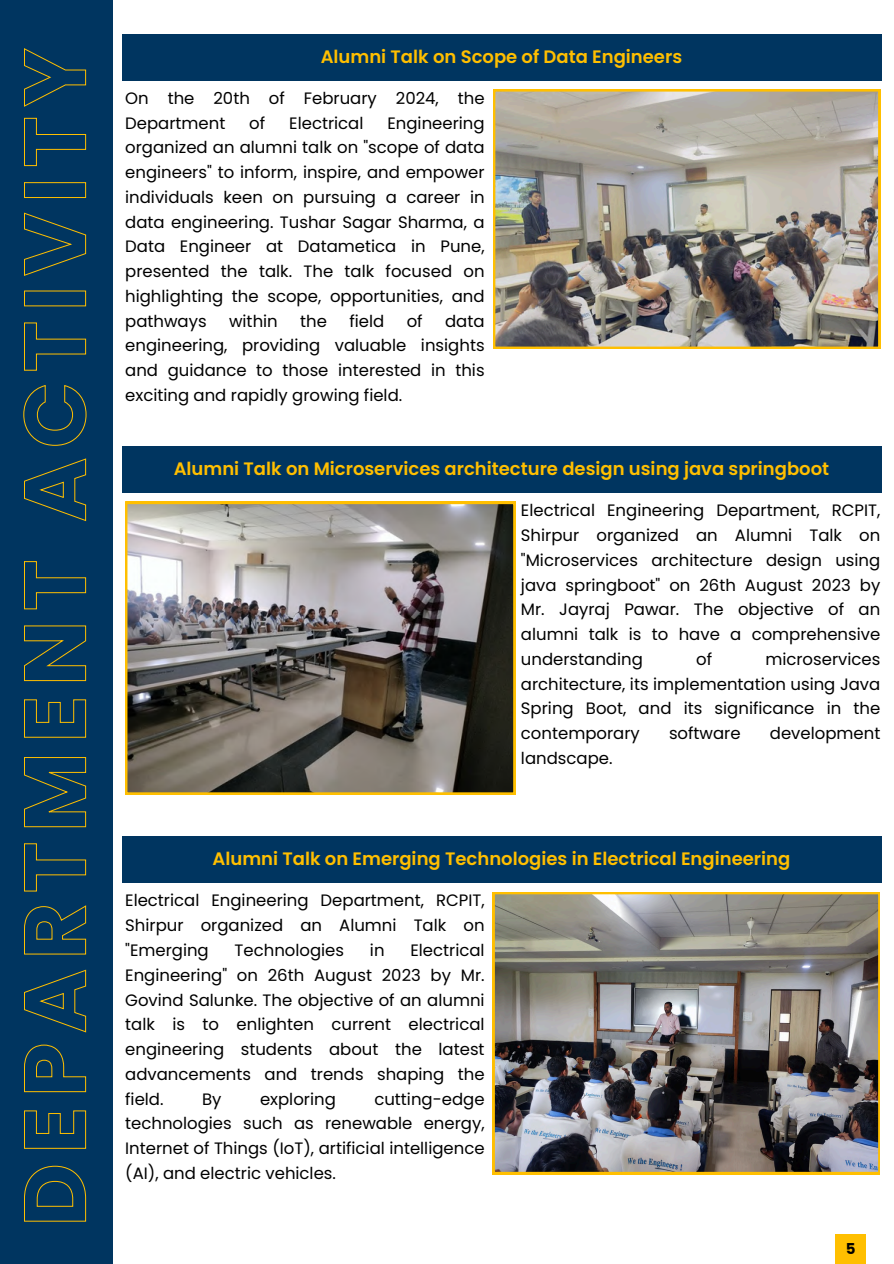
<style>
.page{position:relative;width:894px;height:1264px;background:#fff}
.page>*{position:absolute;margin:0;border:0;box-sizing:border-box;transform-origin:0 0}
.t1{font:600 18px "Poppins";color:#ffbf00}
.t2{font:16.5px/24.8px "Poppins";color:#000;text-align:justify}
.t3{font:700 15px "Poppins";color:#000}
</style>
<div class="page">
<div style="left:0;top:0;width:113px;height:1263px;background:#003560"></div>
<div style="left:121px;top:34px;width:760px;height:46px;background:#003560"></div>
<div style="left:121px;top:446px;width:760px;height:47px;background:#003560"></div>
<div style="left:121px;top:836px;width:760px;height:47px;background:#003560"></div>
<img style="left:493px;top:89px;width:387px;height:260px">
<svg style="left:23px;top:48px;width:64px;height:1173px"></svg>
<img style="left:125px;top:502px;width:390px;height:292px">
<img style="left:492px;top:892px;width:387px;height:282px">
<div style="left:835px;top:1233px;width:30px;height:30px;background:#ffbf00"></div>
<p class="t1" style="left:320px;top:44px;width:363px">Alumni Talk on Scope of Data Engineers</p>
<p class="t2" style="left:125px;top:86px;width:361px">On the 20th of February 2024, the<br>Department</p>
<p class="t2" style="left:249px;top:110px;width:17px">of</p>
<p class="t2" style="left:289px;top:110px;width:76px">Electrical</p>
<p class="t2" style="left:125px;top:110px;width:361px;text-indent:262px">Engineering organized an alumni talk on "scope of data engineers" to inform, inspire, and empower individuals keen on pursuing a career in data engineering. Tushar Sagar Sharma, a Data Engineer at Datametica in Pune, presented the talk. The talk focused on highlighting the scope, opportunities, and pathways</p>
<p class="t2" style="left:229px;top:308px;width:50px">within</p>
<p class="t2" style="left:300px;top:308px;width:28px">the</p>
<p class="t2" style="left:349px;top:308px;width:36px">field</p>
<p class="t2" style="left:406px;top:308px;width:17px">of</p>
<p class="t2" style="left:125px;top:308px;width:361px;text-indent:320px">data engineering, providing valuable insights and guidance to those interested in this exciting and rapidly growing field.</p>
<h2 class="t1" style="left:174px;top:456px;width:657px">Alumni Talk on Microservices architecture design using java springboot</h2>
<p class="t2" style="left:521px;top:498px;width:361px">Electrical Engineering Department, RCPIT, Shirpur organized an Alumni Talk on "Microservices architecture design using java springboot" on 26th August 2023 by Mr. Jayraj Pawar. The objective of an alumni talk is to have a comprehensive understanding</p>
<p class="t2" style="left:696px;top:646px;width:17px">of</p>
<p class="t2" style="left:521px;top:646px;width:361px;text-indent:244px">microservices architecture, its implementation using Java Spring Boot, and its significance in the contemporary</p>
<p class="t2" style="left:668px;top:721px;width:73px">software</p>
<p class="t2" style="left:769px;top:721px;width:112px">development</p>
<p class="t2" style="left:521px;top:745px;width:93px">landscape.</p>
<p class="t1" style="left:212px;top:846px;width:579px">Alumni Talk on Emerging Technologies in Electrical Engineering</p>
<h2 class="t2" style="left:125px;top:888px;width:361px">Electrical Engineering Department, RCPIT, Shirpur organized an Alumni Talk on "Emerging</h2>
<h2 class="t2" style="left:125px;top:937px;width:361px;text-indent:285px">Electrical Engineering" on 26th August 2023 by Mr.<br>Govind Salunke. The objective of an alumni talk is to enlighten current electrical engineering students about the latest advancements and trends shaping the field.</h2>
<h2 class="t2" style="left:234px;top:937px;width:111px">Technologies</h2>
<h2 class="t2" style="left:370px;top:937px;width:16px">in</h2>
<h2 class="t2" style="left:125px;top:1086px;width:361px;text-indent:249px">cutting-edge technologies such as renewable energy, Internet of Things (IoT), artificial intelligence (AI), and electric vehicles.</h2>
<h2 class="t2" style="left:202px;top:1086px;width:21px">By</h2>
<h2 class="t2" style="left:260px;top:1086px;width:77px">exploring</h2>
<p class="t3" style="left:845px;top:1238px;width:11px">5</p>
</div>
